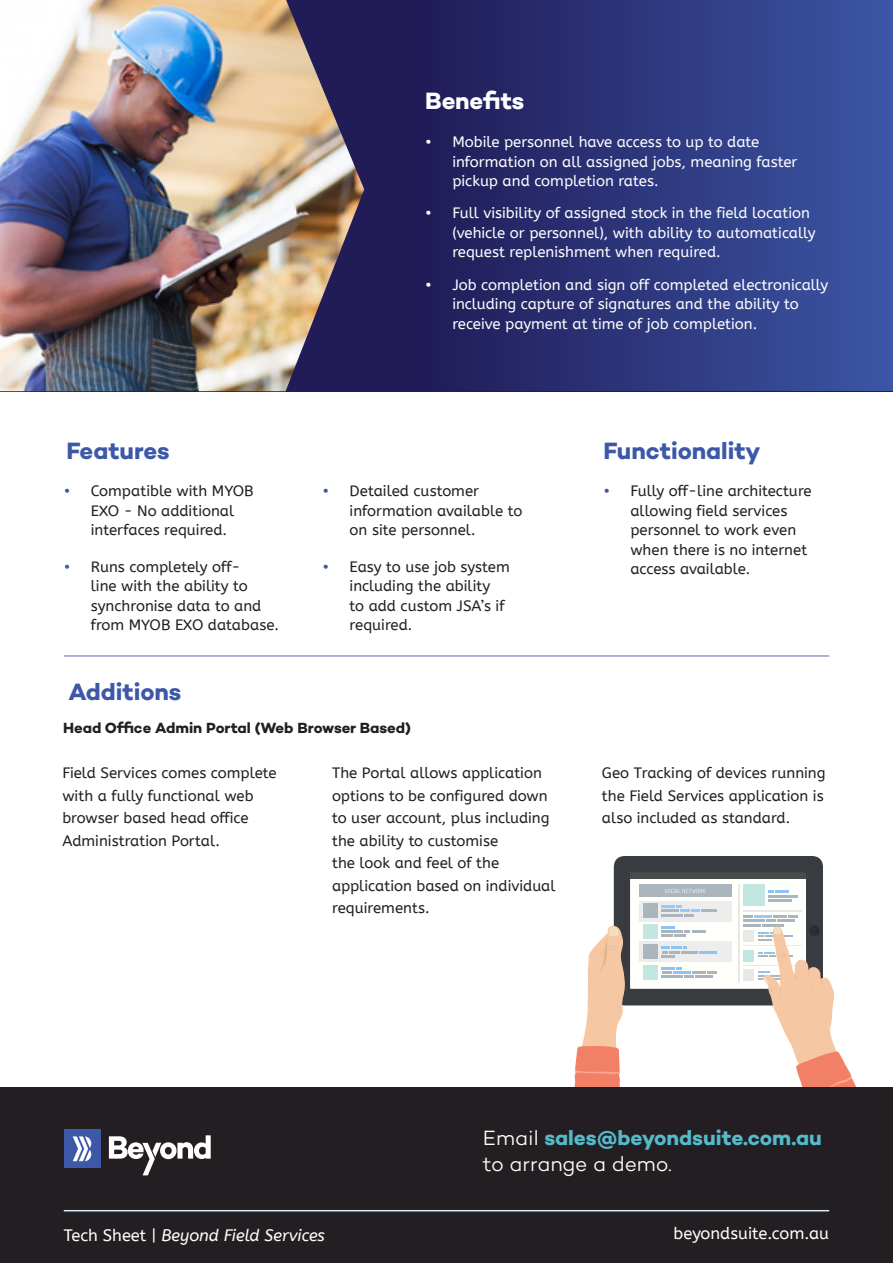
<style>
.page{position:relative;width:893px;height:1263px;background:#fff}
.page>*{position:absolute;margin:0;border:0;box-sizing:border-box;transform-origin:0 0}
.t1{font:24px "Campton Bold DEMO";color:#3d58a8}
.t2{font:24px "Campton Bold DEMO";letter-spacing:-.01em;color:#fff}
.t3{font:21px "Campton Bold DEMO";letter-spacing:-.005em;color:#55bac9}
.t4{font:21px "Campton Light DEMO";letter-spacing:-.005em;color:#fff}
.t5{font:italic 16.5px "A Bee Zee";color:#fff}
.t6{font:16.5px "A Bee Zee";color:#fff}
.t7{font:15px/19.5px "A Bee Zee";color:#231e21}
.t8{font:15px/19.5px "A Bee Zee";color:#fff}
.t9{font:15px "Campton Bold DEMO";letter-spacing:-.005em;color:#231e21}
.s1{color:#3d58a8}
.s2{font-family:"Campton Light DEMO";color:#fff}
.s3{font-style:normal}
</style>
<div class="page">
<div style="left:614px;top:856px;width:209px;height:149px;background:#383b40;border-radius:11px"></div>
<div style="left:630px;top:872px;width:176px;height:6px;background:#4a4a4a"></div>
<svg style="left:571px;top:878px;width:300px;height:210px"></svg>
<div style="left:0;top:0;width:893px;height:391px;background:#211c58"></div>
<img style="left:0;top:0;width:364px;height:391px">
<div style="left:425px;top:0;width:468px;height:391px;background:linear-gradient(to right,#211c58,#3c56a5)"></div>
<div style="left:0;top:1088px;width:893px;height:175px;background:#231e21"></div>
<hr style="left:64px;top:1210px;width:765px;height:1px;background:#dbeafd">
<hr style="left:64px;top:655px;width:765px;height:2px;background:#9399cc">
<svg style="left:109px;top:1135px;width:102px;height:40px"></svg>
<div style="left:64px;top:1130px;width:36px;height:38px;background:#3d58a8"></div>
<svg style="left:73px;top:1136px;width:18px;height:26px"></svg>
<h1 class="t2" style="left:425px;top:86px;width:101px">Benefits</h1>
<p class="t8" style="left:452px;top:132px;width:347px;text-indent:-27px">• Mobile personnel have access to up to date information on all assigned jobs, meaning faster pickup and completion rates.</p>
<p class="t8" style="left:452px;top:204px;width:365px;text-indent:-27px">• Full visibility of assigned stock in the field location (vehicle or personnel), with ability to automatically request replenishment when required.</p>
<p class="t8" style="left:452px;top:275px;width:378px;text-indent:-27px">• Job completion and sign off completed electronically including capture of signatures and the ability to receive payment at time of job completion.</p>
<h1 class="t1" style="left:66px;top:437px;width:105px">Features</h1>
<h1 class="t1" style="left:603px;top:437px;width:159px">Functionality</h1>
<p class="t7" style="left:64px;top:482px;width:191px;text-align:center"><span class="s1">•</span> Compatible with MYOB<br>EXO - No additional interfaces required.</p>
<p class="t7" style="left:91px;top:557px;width:190px;text-indent:-27px"><span class="s1">•</span> Runs completely off-<br>line with the ability to synchronise data to and from MYOB EXO database.</p>
<h1 class="t1" style="left:69px;top:678px;width:114px">Additions</h1>
<p class="t7" style="left:350px;top:482px;width:174px;text-indent:-27px"><span class="s1">•</span> Detailed customer information available to on site personnel.</p>
<p class="t7" style="left:350px;top:557px;width:162px;text-indent:-27px"><span class="s1">•</span> Easy to use job system including the ability<br>to add custom JSA’s if required.</p>
<p class="t9" style="left:63px;top:719px;width:349px">Head Office Admin Portal (Web Browser Based)</p>
<p class="t7" style="left:630px;top:482px;width:183px;text-indent:-27px"><span class="s1">•</span> Fully off-line architecture allowing field services personnel to work even when there is no internet access available.</p>
<p class="t7" style="left:62px;top:762px;width:216px;line-height:22.5px">Field Services comes complete with a fully functional web browser based head office<br>Administration Portal.</p>
<p class="t7" style="left:332px;top:762px;width:225px;line-height:22.5px">The Portal allows application options to be configured down to user account, plus including the ability to customise<br>the look and feel of the application based on individual requirements.</p>
<p class="t7" style="left:602px;top:762px;width:225px;line-height:22.5px">Geo Tracking of devices running the Field Services application is also included as standard.</p>
<h2 class="t3" style="left:483px;top:1126px;width:340px"><span class="s2">Email</span> sales@beyondsuite.com.au</h2>
<h2 class="t4" style="left:483px;top:1152px;width:190px">to arrange a demo.</h2>
<p class="t5" style="left:64px;top:1226px;width:263px"><span class="s3">Tech Sheet |</span> Beyond Field Services</p>
<p class="t6" style="left:673px;top:1224px;width:157px">beyondsuite.com.au</p>
</div>
